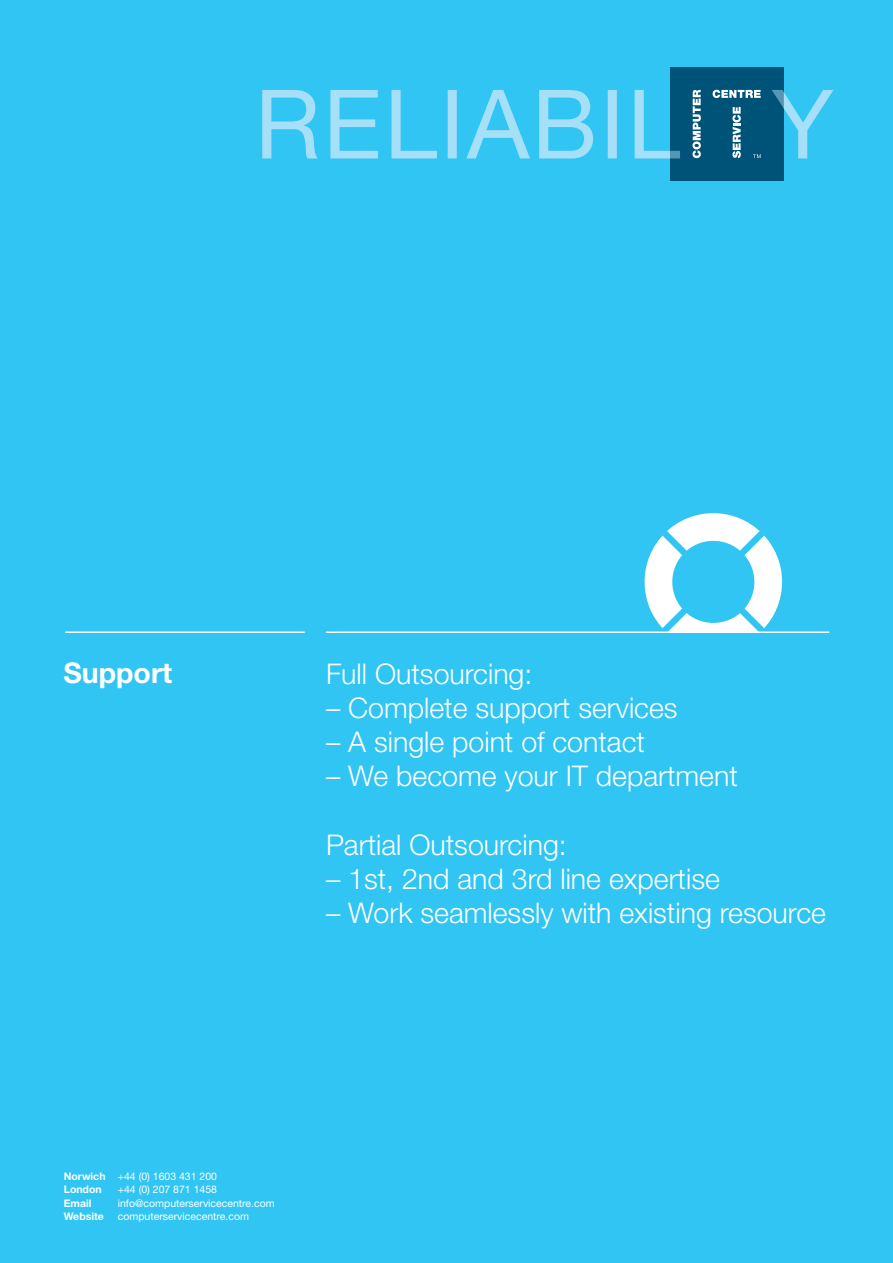
<style>
.page{position:relative;width:893px;height:1263px;background:#30c5f3}
.page>*{position:absolute;margin:0;border:0;box-sizing:border-box;transform-origin:0 0}
.t1{font:300 28.5px "Helvetica Neue";color:#fff}
.t2{font:700 28.5px "Helvetica Neue";color:#fff}
.t3{font:10.5px/13.5px "Helvetica Neue";color:#fff}
.t4{font:700 10.5px "Helvetica Neue";color:#fff}
.s1{font-weight:700}
</style>
<div class="page">
<div style="left:670px;top:67px;width:113px;height:114px;background:#005378"></div>
<svg style="left:262px;top:90px;width:571px;height:68px"></svg>
<svg style="left:644px;top:513px;width:138px;height:118px"></svg>
<hr style="left:326px;top:631px;width:503px;height:2px;background:#fff">
<hr style="left:65px;top:631px;width:240px;height:2px;background:#fff">
<p class="t2" style="left:63px;top:655px;width:110px">Support</p>
<p class="t1" style="left:326px;top:656px;width:208px">Full Outsourcing:</p>
<p class="t1" style="left:326px;top:690px;width:353px">– Complete support services</p>
<p class="t1" style="left:326px;top:724px;width:320px">– A single point of contact</p>
<p class="t1" style="left:326px;top:759px;width:413px">– We become your IT department</p>
<p class="t1" style="left:326px;top:827px;width:242px">Partial Outsourcing:</p>
<p class="t1" style="left:326px;top:861px;width:395px">– 1st, 2nd and 3rd line expertise</p>
<p class="t1" style="left:326px;top:895px;width:501px">– Work seamlessly with existing resource</p>
<p class="t3" style="left:64px;top:1169px;width:155px"><span class="s1">Norwich</span> +44 (0) 1603 431 200<br><span class="s1">London</span></p>
<p class="t3" style="left:118px;top:1182px;width:101px">+44 (0) 207 871 1458</p>
<p class="t4" style="left:64px;top:1196px;width:29px">Email</p>
<p class="t3" style="left:118px;top:1196px;width:158px">info@computerservicecentre.com</p>
<p class="t4" style="left:64px;top:1210px;width:42px">Website</p>
<p class="t3" style="left:118px;top:1209px;width:133px">computerservicecentre.com</p>
</div>
